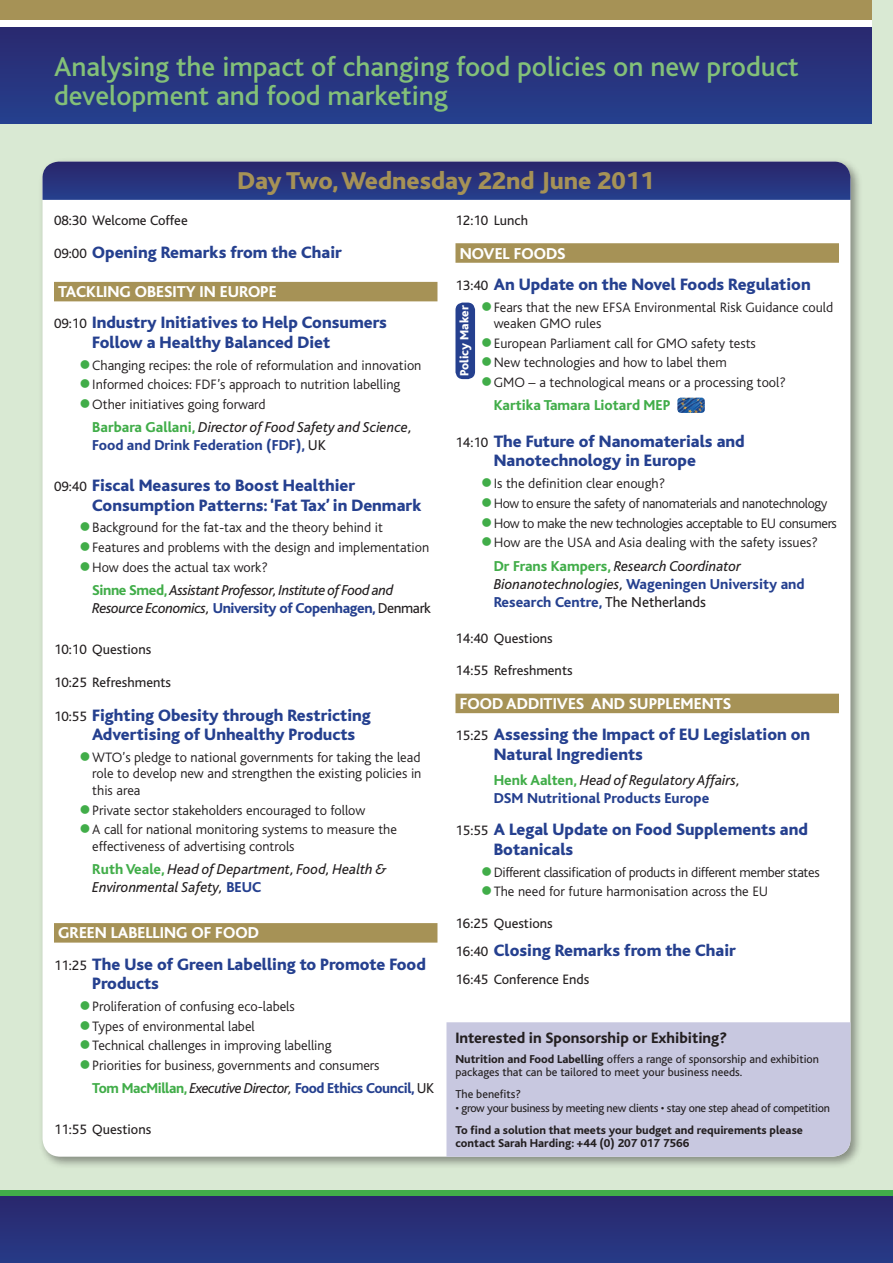
<style>
.page{position:relative;width:893px;height:1263px;background:#fff}
.page>*{position:absolute;margin:0;border:0;box-sizing:border-box;transform-origin:0 0}
.t1{font:500 28.5px/29.7px "Bliss";color:#83c078}
.t2{font:800 25.5px "Bliss";color:#a69256}
.t3{font:800 17.25px/19.5px "Bliss";color:#25408f}
.t4{font:800 16.5px "Bliss";color:#fff}
.t5{font:800 15.75px "Bliss";color:#231f20}
.t6{font:italic 15px/18px "Bliss";letter-spacing:-.005em;color:#231f20}
.t7{font:italic 15px/18px "Bliss";letter-spacing:-.025em;color:#231f20}
.t8{font:800 15px/18px "Bliss";color:#25408f}
.t9{font:800 15px "Bliss";color:#41ad49}
.t10{font:300 14.25px/19.6px "Bliss";color:#231f20}
.t11{font:300 14.25px/19.6px "Bliss";letter-spacing:-.025em;color:#231f20}
.t12{font:14.25px "Bliss";color:#231f20}
.t13{font:800 12.6px "Bliss";color:#fff}
.t14{font:12px/13.5px "Bliss";color:#231f20}
.t15{font:800 12px/13.5px "Bliss";color:#231f20}
.t16{font:12px "Bliss";letter-spacing:-.025em;color:#231f20}
.s1{font-weight:400;font-size:14.25px;color:#231f20}
.s2{font-weight:800;font-style:normal;color:#41ad49}
.s3{font-weight:800;font-style:normal;color:#25408f}
.s4{font-style:normal}
.s5{color:#41ad49}
.s6{font-weight:400;font-style:italic;color:#231f20}
.s7{font-weight:800}
</style>
<div class="page">
<div style="left:0;top:0;width:893px;height:1193px;background:#d9e9d3"></div>
<div style="left:39px;top:158px;width:824px;height:1011px;background:#231f20;opacity:.45"></div>
<div style="left:43px;top:162px;width:807px;height:995px;background:#fff;border-radius:18px"></div>
<svg style="left:0;top:26px;width:872px;height:97px;background:#29367f"></svg>
<div style="left:0;top:1190px;width:893px;height:73px;background:#293079"></div>
<div style="left:0;top:1190px;width:893px;height:6px;background:#41ad49"></div>
<div style="left:0;top:0;width:872px;height:21px;background:#a69256"></div>
<div style="left:0;top:20px;width:872px;height:6px;background:#fff"></div>
<svg style="left:43px;top:162px;width:807px;height:38px;background:#28337c"></svg>
<div style="left:54px;top:282px;width:383px;height:19px;background:#a69256"></div>
<div style="left:54px;top:923px;width:383px;height:19px;background:#a69256"></div>
<div style="left:455px;top:243px;width:384px;height:20px;background:#a69256"></div>
<div style="left:455px;top:694px;width:384px;height:19px;background:#a69256"></div>
<div style="left:446px;top:1022px;width:404px;height:135px;background:#c8c8e0"></div>
<div style="left:455px;top:303px;width:20px;height:76px;background:#25408f;border-radius:7px"></div>
<img style="left:677px;top:398px;width:28px;height:15px">
<h1 class="t1" style="left:54px;top:52px;width:746px">Analysing the impact of changing food policies on new product development and food marketing</h1>
<h2 class="t2" style="left:237px;top:167px;width:418px">Day Two, Wednesday 22nd June 2011</h2>
<p class="t12" style="left:54px;top:213px;width:135px">08:30 Welcome Coffee</p>
<p class="t3" style="left:54px;top:243px;width:290px"><span class="s1">09:00</span> Opening Remarks from the Chair</p>
<p class="t4" style="left:58px;top:283px;width:18px">Tackling</p>
<p class="t4" style="left:135px;top:283px;width:22px">Obesity</p>
<p class="t4" style="left:200px;top:283px;width:39px">in Europe</p>
<p class="t3" style="left:92px;top:313px;width:296px;text-indent:-38px"><span class="s1">09:10</span> Industry Initiatives to Help Consumers<br>Follow a Healthy Balanced Diet</p>
<p class="t10" style="left:92px;top:355px;width:331px">Changing recipes: the role of reformulation and innovation<br>Informed choices: FDF’s approach to nutrition labelling<br>Other initiatives going forward</p>
<p class="t6" style="left:92px;top:419px;width:321px"><span class="s2">Barbara Gallani,</span> Director of Food Safety and Science,<br><span class="s3">Food and Drink Federation (FDF),</span> <span class="s4">UK</span></p>
<p class="t3" style="left:92px;top:476px;width:331px;text-indent:-38px"><span class="s1">09:40</span> Fiscal Measures to Boost Healthier<br>Consumption Patterns: ‘Fat Tax’ in Denmark</p>
<p class="t10" style="left:92px;top:518px;width:339px">Background for the fat-tax and the theory behind it<br>Features and problems with the design and implementation<br>How does the actual tax work?</p>
<p class="t7" style="left:92px;top:582px;width:340px"><span class="s2">Sinne Smed,</span> Assistant Professor, Institute of Food and<br>Resource Economics, <span class="s3">University of Copenhagen,</span> <span class="s4">Denmark</span></p>
<p class="t12" style="left:54px;top:642px;width:99px">10:10 Questions</p>
<p class="t12" style="left:54px;top:675px;width:119px">10:25 Refreshments</p>
<p class="t3" style="left:92px;top:705px;width:280px;text-indent:-38px"><span class="s1">10:55</span> Fighting Obesity through Restricting<br>Advertising of Unhealthy Products</p>
<p class="t10" style="left:92px;top:749px;width:331px;line-height:16.5px;text-align:justify">WTO’s pledge to national governments for taking the lead role to develop new and strengthen the existing policies in this area</p>
<p class="t10" style="left:92px;top:800px;width:306px">Private sector stakeholders encouraged to follow<br>A call for national monitoring systems to measure the</p>
<p class="t10" style="left:92px;top:836px;width:204px">effectiveness of advertising controls</p>
<p class="t6" style="left:92px;top:860px;width:296px"><span class="s2">Ruth Veale,</span> Head of Department, Food, Health &amp;<br>Environmental Safety, <span class="s3">BEUC</span></p>
<p class="t4" style="left:58px;top:924px;width:22px">Green</p>
<p class="t4" style="left:111px;top:924px;width:17px">Labelling</p>
<p class="t4" style="left:191px;top:924px;width:45px">of Food</p>
<p class="t3" style="left:92px;top:954px;width:335px;text-indent:-38px"><span class="s1">11:25</span> The Use of Green Labelling to Promote Food<br>Products</p>
<p class="t10" style="left:92px;top:997px;width:289px">Proliferation of confusing eco-labels<br>Types of environmental label<br>Technical challenges in improving labelling Priorities for business, governments and consumers</p>
<p class="t7" style="left:92px;top:1080px;width:344px"><span class="s2">Tom MacMillan,</span> Executive Director, <span class="s3">Food Ethics Council,</span> <span class="s4">UK</span></p>
<p class="t12" style="left:54px;top:1122px;width:99px">11:55 Questions</p>
<p class="t12" style="left:455px;top:213px;width:74px">12:10 Lunch</p>
<p class="t4" style="left:460px;top:245px;width:23px">Novel</p>
<p class="t4" style="left:514px;top:245px;width:20px">Foods</p>
<p class="t3" style="left:455px;top:275px;width:357px"><span class="s1">13:40</span> An Update on the Novel Foods Regulation</p>
<p class="t10" style="left:494px;top:299px;width:341px;line-height:16.5px">Fears that the new EFSA Environmental Risk Guidance could weaken GMO rules</p>
<p class="t10" style="left:494px;top:333px;width:294px">European Parliament call for GMO safety tests<br>New technologies and how to label them<br>GMO – a technological means or a processing tool?</p>
<p class="t9" style="left:494px;top:398px;width:178px">Kartika Tamara Liotard MEP</p>
<p class="t3" style="left:494px;top:432px;width:252px;text-indent:-38px"><span class="s1">14:10</span> The Future of Nanomaterials and<br>Nanotechnology in Europe</p>
<p class="t11" style="left:494px;top:474px;width:345px">Is the definition clear enough?<br>How to ensure the safety of nanomaterials and nanotechnology How to make the new technologies acceptable to EU consumers How are the USA and Asia dealing with the safety issues?</p>
<p class="t6" style="left:494px;top:557px;width:312px"><span class="s2">Dr Frans Kampers,</span> Research Coordinator<br>Bionanotechnologies, <span class="s3">Wageningen University and<br>Research Centre,</span> <span class="s4">The Netherlands</span></p>
<p class="t12" style="left:455px;top:631px;width:99px">14:40 Questions</p>
<p class="t12" style="left:455px;top:663px;width:119px">14:55 Refreshments</p>
<p class="t4" style="left:460px;top:695px;width:21px">Food</p>
<p class="t4" style="left:506px;top:695px;width:20px">Additives</p>
<p class="t4" style="left:591px;top:695px;width:13px">and</p>
<p class="t4" style="left:629px;top:695px;width:19px">Supplements</p>
<p class="t3" style="left:494px;top:725px;width:318px;text-indent:-38px"><span class="s1">15:25</span> Assessing the Impact of EU Legislation on<br>Natural Ingredients</p>
<p class="t8" style="left:494px;top:771px;width:248px"><span class="s5">Henk Aalten,</span> <span class="s6">Head of Regulatory Affairs,<br></span>DSM Nutritional Products Europe</p>
<p class="t3" style="left:494px;top:820px;width:316px;text-indent:-38px"><span class="s1">15:55</span> A Legal Update on Food Supplements and<br>Botanicals</p>
<p class="t11" style="left:494px;top:862px;width:327px">Different classification of products in different member states<br>The need for future harmonisation across the EU</p>
<p class="t12" style="left:455px;top:915px;width:99px">16:25 Questions</p>
<p class="t3" style="left:455px;top:940px;width:282px"><span class="s1">16:40</span> Closing Remarks from the Chair</p>
<p class="t12" style="left:455px;top:971px;width:135px">16:45 Conference Ends</p>
<p class="t13" style="left:458px;top:376px;width:72px;rotate:-90deg">Policy Maker</p>
<p class="t5" style="left:455px;top:1030px;width:273px">Interested in Sponsorship or Exhibiting?</p>
<p class="t14" style="left:455px;top:1052px;width:365px"><span class="s7">Nutrition and Food Labelling</span> offers a range of sponsorship and exhibition packages that can be tailored to meet your business needs.</p>
<p class="t14" style="left:455px;top:1088px;width:67px">The benefits?</p>
<p class="t16" style="left:455px;top:1102px;width:376px">• grow your business by meeting new clients • stay one step ahead of competition</p>
<p class="t15" style="left:455px;top:1123px;width:349px">To find a solution that meets your budget and requirements please contact Sarah Harding: +44 (0) 207 017 7566</p>
</div>
